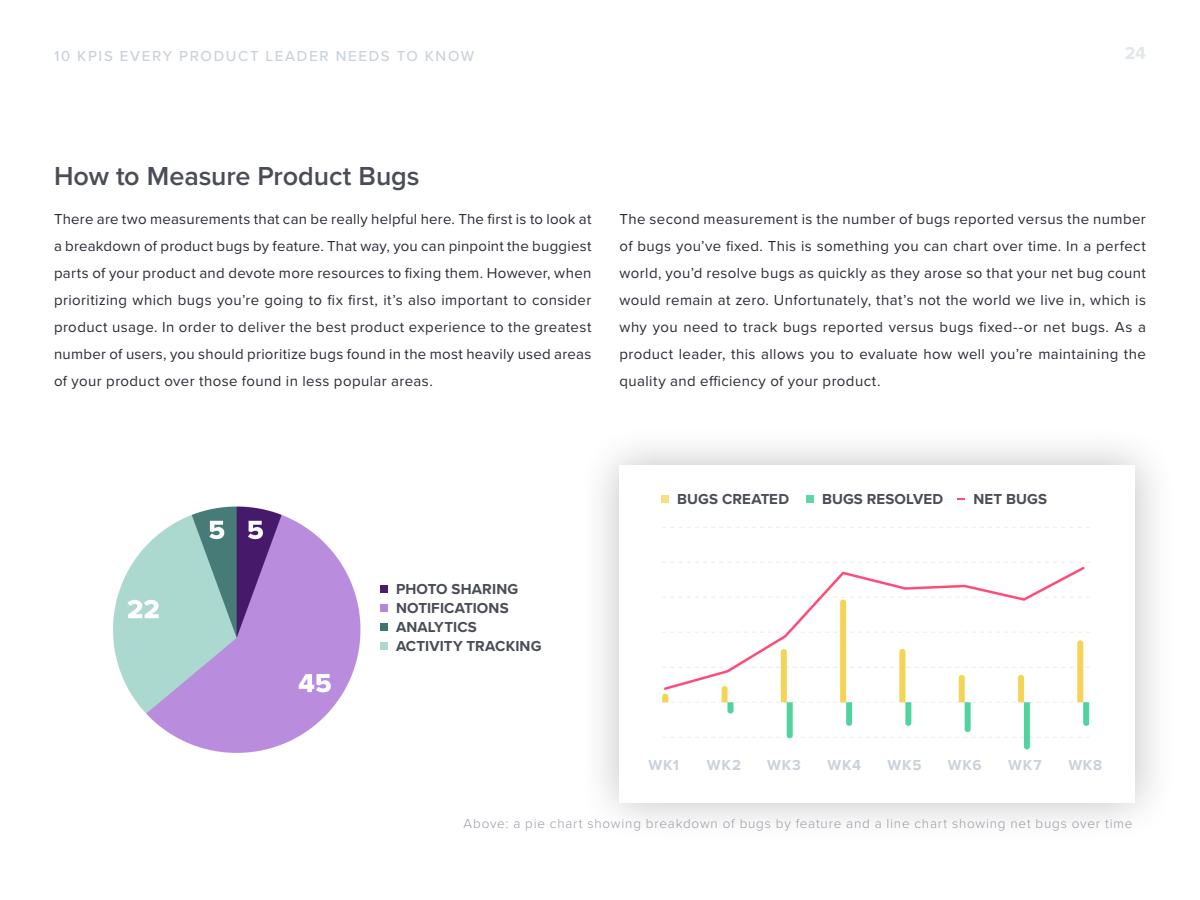
<style>
.page{position:relative;width:1200px;height:900px;background:#fff}
.page>*{position:absolute;margin:0;border:0;box-sizing:border-box;transform-origin:0 0}
.t1{font:600 27px "Proxima Nova";letter-spacing:-.005em;color:#4a4d57}
.t2{font:700 18px "Proxima Nova";color:#cbd2db}
.t3{font:15px/27px "Proxima Nova";letter-spacing:.025em;color:#2a2c35;text-align:justify}
.t4{font:700 15px "Proxima Nova";letter-spacing:.01em;color:#4a4d57}
.t5{font:500 15px "Proxima Nova";letter-spacing:.115em;color:#cbd2db}
.t6{font:700 15px "Proxima Nova";letter-spacing:.06em;color:#cbd2db}
.t7{font:300 13.5px "Proxima Nova";letter-spacing:.06em;color:#999ca6}
</style>
<div class="page">
<img style="left:113px;top:506px;width:248px;height:247px">
<div style="left:577px;top:423px;width:601px;height:421px;background:#000;opacity:.25"></div>
<div style="left:620px;top:465px;width:516px;height:337px;background:#fff"></div>
<img style="left:662px;top:527px;width:428px;height:223px">
<div style="left:380px;top:586px;width:8px;height:7px;background:#4a1d6e"></div>
<div style="left:662px;top:496px;width:7px;height:7px;background:#f7de82"></div>
<div style="left:806px;top:496px;width:8px;height:7px;background:#5cd6a6"></div>
<div style="left:380px;top:605px;width:8px;height:7px;background:#b487d8"></div>
<div style="left:380px;top:624px;width:8px;height:7px;background:#3e736f"></div>
<div style="left:380px;top:642px;width:8px;height:8px;background:#abd8cf"></div>
<p class="t5" style="left:54px;top:44px;width:422px">10 KPIS EVERY PRODUCT LEADER NEEDS TO KNOW</p>
<p class="t1" style="left:54px;top:156px;width:367px">How to Measure Product Bugs</p>
<p class="t2" style="left:1125px;top:40px;width:23px">24</p>
<p class="t3" style="left:54px;top:205px;width:539px">There are two measurements that can be really helpful here. The first is to look at a breakdown of product bugs by feature. That way, you can pinpoint the buggiest parts of your product and devote more resources to fixing them. However, when prioritizing which bugs you’re going to fix first, it’s also important to consider product usage. In order to deliver the best product experience to the greatest number of users, you should prioritize bugs found in the most heavily used areas of your product over those found in less popular areas.</p>
<p class="t3" style="left:620px;top:205px;width:528px">The second measurement is the number of bugs reported versus the number of bugs you’ve fixed. This is something you can chart over time. In a perfect world, you’d resolve bugs as quickly as they arose so that your net bug count would remain at zero. Unfortunately, that’s not the world we live in, which is why you need to track bugs reported versus bugs fixed--or net bugs. As a product leader, this allows you to evaluate how well you’re maintaining the quality and efficiency of your product.</p>
<p class="t4" style="left:396px;top:578px;width:124px">PHOTO SHARING</p>
<p class="t4" style="left:396px;top:597px;width:114px">NOTIFICATIONS</p>
<p class="t4" style="left:396px;top:615px;width:82px">ANALYTICS</p>
<p class="t4" style="left:396px;top:634px;width:147px">ACTIVITY TRACKING</p>
<p class="t4" style="left:677px;top:488px;width:113px">BUGS CREATED</p>
<p class="t4" style="left:822px;top:488px;width:123px">BUGS RESOLVED</p>
<p class="t4" style="left:974px;top:488px;width:75px">NET BUGS</p>
<p class="t6" style="left:649px;top:754px;width:32px">WK1</p>
<p class="t6" style="left:707px;top:754px;width:36px">WK2</p>
<p class="t6" style="left:767px;top:754px;width:35px">WK3</p>
<p class="t6" style="left:828px;top:754px;width:35px">WK4</p>
<p class="t6" style="left:888px;top:754px;width:36px">WK5</p>
<p class="t6" style="left:948px;top:754px;width:35px">WK6</p>
<p class="t6" style="left:1008px;top:754px;width:35px">WK7</p>
<p class="t6" style="left:1068px;top:754px;width:35px">WK8</p>
<p class="t7" style="left:463px;top:814px;width:671px">Above: a pie chart showing breakdown of bugs by feature and a line chart showing net bugs over time</p>
</div>
